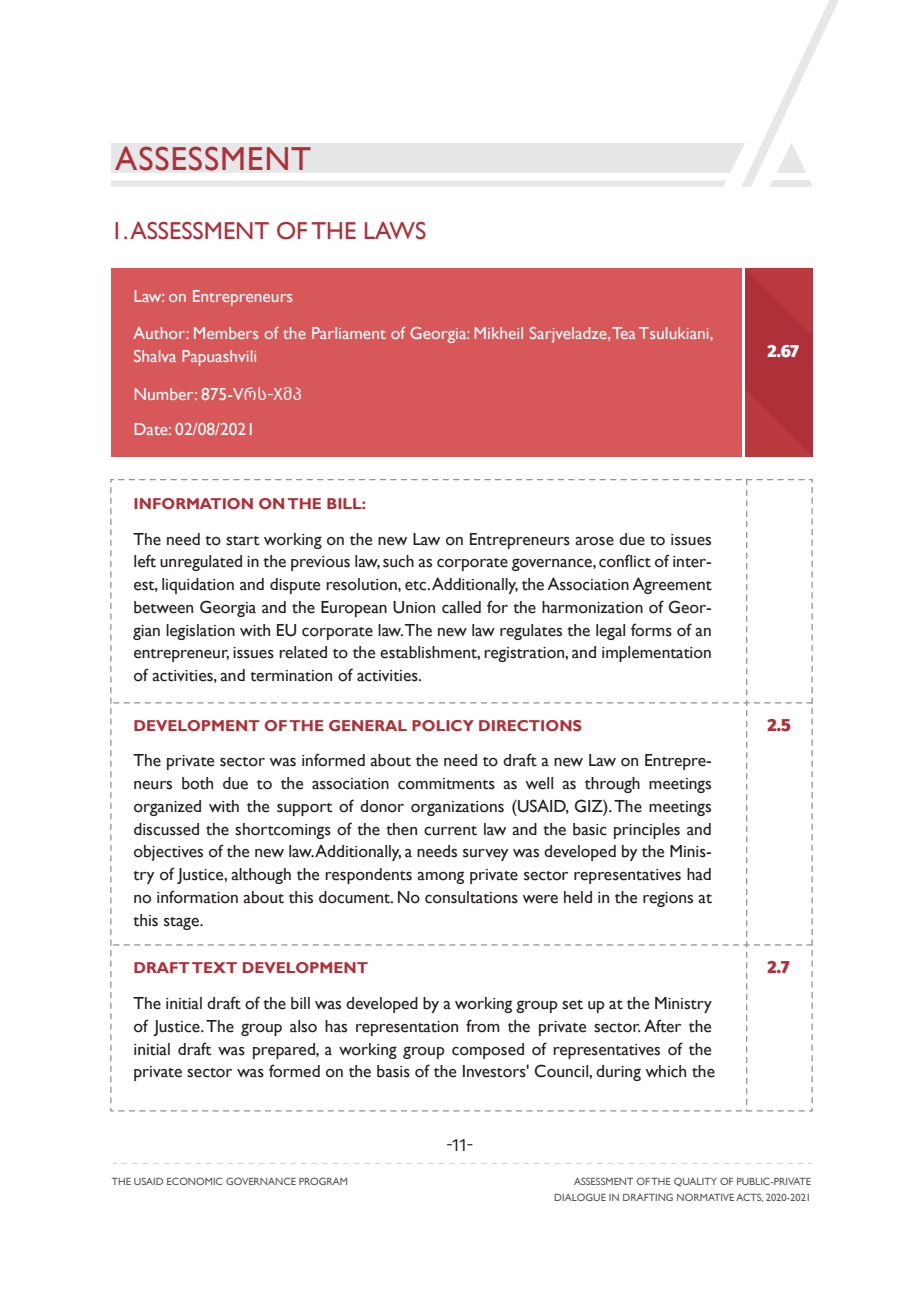
<style>
.page{position:relative;width:923px;height:1295px;background:#fff}
.page>*{position:absolute;margin:0;border:0;box-sizing:border-box;transform-origin:0 0}
.t1{font:33.25px "Gill Sans";letter-spacing:.025em;color:#af3038}
.t2{font:24.5px "Gill Sans";color:#af3038}
.t3{font:17.5px/22.8px "Gill Sans";color:#231f20;text-align:justify}
.t4{font:17.5px/22.8px "Gill Sans";color:#fff}
.t5{font:800 17.5px "Fira GO";color:#af3038}
.t6{font:800 17.5px "Fira GO";color:#fff}
.t7{font:17.5px "Fira GO";color:#231f20}
.t8{font:700 15.75px "Gill Sans";color:#af3038}
.t9{font:10.5px/15.8px "Gill Sans";color:#57585a;text-align:right}
.s1{font-family:"Fira GO"}
</style>
<div class="page">
<svg style="left:111px;top:0;width:728px;height:187px"></svg>
<div style="left:111px;top:268px;width:630px;height:189px;background:#d85758"></div>
<div style="left:745px;top:268px;width:67px;height:189px;background:#af3038"></div>
<svg style="left:110px;top:479px;width:703px;height:633px"></svg>
<svg style="left:746px;top:268px;width:66px;height:66px"></svg>
<svg style="left:745px;top:391px;width:65px;height:65px"></svg>
<svg style="left:122px;top:1163px;width:689px;height:1px"></svg>
<h1 class="t1" style="left:115px;top:139px;width:197px">ASSESSMENT</h1>
<h2 class="t2" style="left:111px;top:216px;width:317px">1. ASSESSMENT OF THE LAWS</h2>
<p class="t4" style="left:133px;top:285px;width:161px">Law: on Entrepreneurs</p>
<p class="t4" style="left:133px;top:322px;width:581px">Author: Members of the Parliament of Georgia: Mikheil Sarjveladze,Tea Tsulukiani,<br>Shalva Papuashvili</p>
<p class="t4" style="left:133px;top:377px;width:170px;line-height:35.2px">Number: 875-V<span class="s1">რს-Xმპ<br></span>Date: 02/08/2021</p>
<p class="t8" style="left:133px;top:494px;width:234px">INFORMATION ON THE BILL:</p>
<p class="t6" style="left:767px;top:341px;width:33px">2.67</p>
<p class="t3" style="left:133px;top:528px;width:580px">The need to start working on the new Law on Entrepreneurs arose due to issues left unregulated in the previous law, such as corporate governance, conflict of inter&shy;est, liquidation and dispute resolution, etc. Additionally, the Association Agreement between Georgia and the European Union called for the harmonization of Geor&shy;gian legislation with EU corporate law.The new law regulates the legal forms of an entrepreneur, issues related to the establishment, registration, and implementation of activities, and termination of activities.</p>
<p class="t8" style="left:133px;top:716px;width:450px">DEVELOPMENT OF THE GENERAL POLICY DIRECTIONS</p>
<p class="t5" style="left:767px;top:715px;width:25px">2.5</p>
<p class="t3" style="left:133px;top:749px;width:580px">The private sector was informed about the need to draft a new Law on Entrepre&shy;neurs both due to the association commitments as well as through meetings organized with the support of donor organizations (USAID, GIZ). The meetings discussed the shortcomings of the then current law and the basic principles and objectives of the new law. Additionally, a needs survey was developed by the Minis&shy;try of Justice, although the respondents among private sector representatives had no information about this document. No consultations were held in the regions at this stage.</p>
<p class="t8" style="left:133px;top:958px;width:236px">DRAFT TEXT DEVELOPMENT</p>
<p class="t3" style="left:133px;top:992px;width:583px;text-align:left">The initial draft of the bill was developed by a working group set up at the Ministry of Justice. The group also has representation from the private sector. After the initial draft was prepared, a working group composed of representatives of the private sector was formed on the basis of the Investors' Council, during which the</p>
<p class="t7" style="left:446px;top:1134px;width:29px">-11-</p>
<p class="t5" style="left:767px;top:957px;width:23px">2.7</p>
<p class="t9" style="left:112px;top:1174px;width:238px">THE USAID ECONOMIC GOVERNANCE PROGRAM</p>
<p class="t9" style="left:554px;top:1174px;width:258px">ASSESSMENT OF THE QUALITY OF PUBLIC-PRIVATE<br>DIALOGUE IN DRAFTING NORMATIVE ACTS, 2020-2021</p>
</div>
